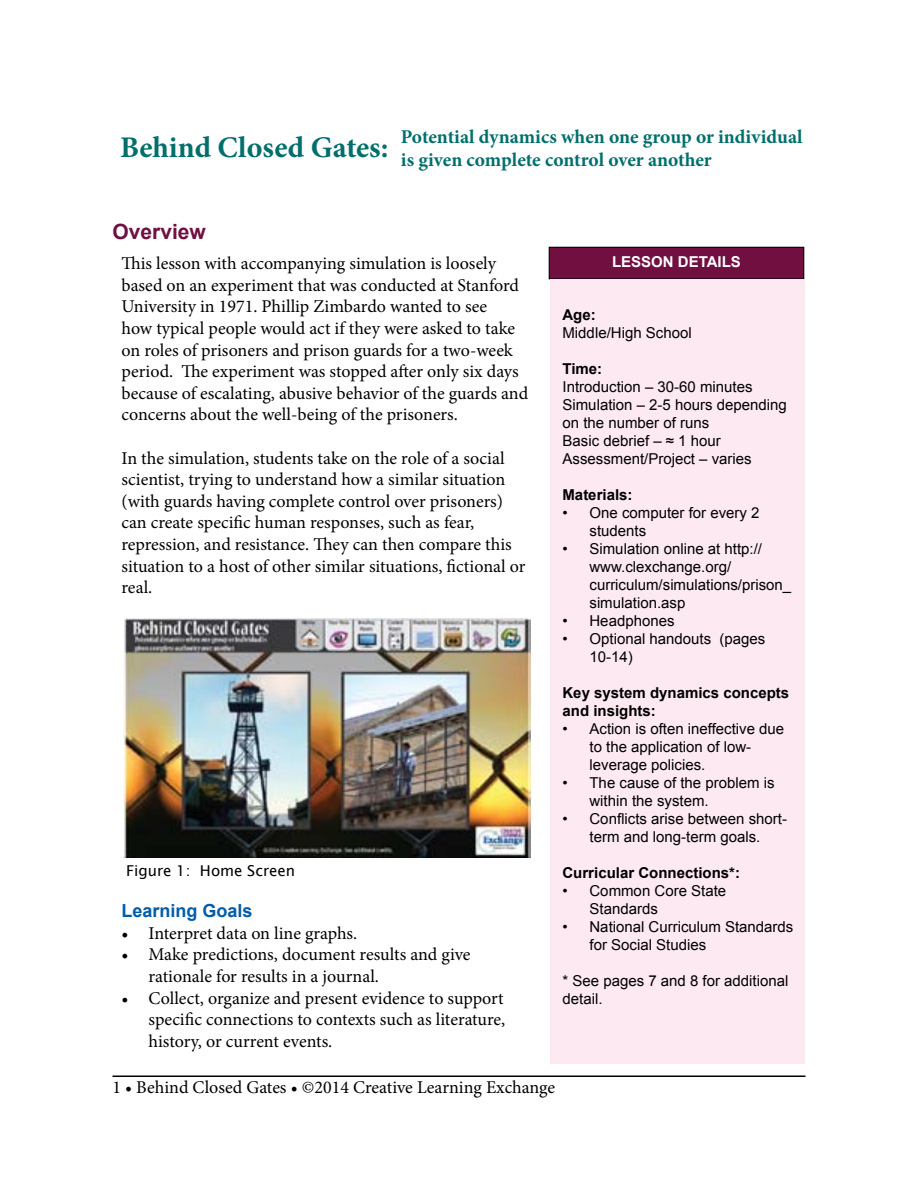
<style>
.page{position:relative;width:918px;height:1188px;background:#fff}
.page>*{position:absolute;margin:0;border:0;box-sizing:border-box;transform-origin:0 0}
.t1{font:700 30px "Minion Pro";color:#006f6c}
.t2{font:700 21px "Arial";color:#700f40}
.t3{font:700 19.5px/23.4px "Minion Pro";letter-spacing:-.005em;color:#006f6c}
.t4{font:18px/21.6px "Minion Pro";color:#000}
.t5{font:700 18px "Arial";color:#005dac}
.t6{font:15px/18px "Arial";color:#000}
.t7{font:700 15px/18px "Arial";color:#000}
.t8{font:15px "Lucida Sans";color:#000}
.t9{font:700 15px "Arial";color:#fff}
</style>
<div class="page">
<hr style="left:112px;top:1076px;width:694px;height:1px;background:#000">
<div style="left:549px;top:247px;width:255px;height:32px;background:#700f40"></div>
<div style="left:549px;top:247px;width:255px;height:32px;border:1px solid #000"></div>
<img style="left:123px;top:619px;width:408px;height:238px">
<div style="left:550px;top:279px;width:256px;height:785px;background:#fde9f1"></div>
<h1 class="t1" style="left:120px;top:126px;width:270px">Behind Closed Gates:</h1>
<p class="t3" style="left:401px;top:125px;width:403px">Potential dynamics when one group or individual is given complete control over another</p>
<p class="t2" style="left:112px;top:217px;width:95px">Overview</p>
<p class="t4" style="left:122px;top:253px;width:408px">This lesson with accompanying simulation is loosely based on an experiment that was conducted at Stanford University in 1971. Phillip Zimbardo wanted to see<br>how typical people would act if they were asked to take on roles of prisoners and prison guards for a two-week period. The experiment was stopped after only six days because of escalating, abusive behavior of the guards and concerns about the well-being of the prisoners.</p>
<p class="t4" style="left:122px;top:447px;width:405px">In the simulation, students take on the role of a social scientist, trying to understand how a similar situation (with guards having complete control over prisoners) can create specific human responses, such as fear, repression, and resistance. They can then compare this situation to a host of other similar situations, fictional or real.</p>
<p class="t8" style="left:126px;top:862px;width:171px">Figure 1: Home Screen</p>
<p class="t5" style="left:122px;top:899px;width:133px">Learning Goals</p>
<p class="t4" style="left:122px;top:922px;width:237px">• Interpret data on line graphs.</p>
<p class="t4" style="left:148px;top:944px;width:324px;text-indent:-27px">• Make predictions, document results and give rationale for results in a journal.</p>
<p class="t4" style="left:148px;top:987px;width:358px;text-align:justify;text-indent:-27px">• Collect, organize and present evidence to support specific connections to contexts such as literature, history, or current events.</p>
<p class="t9" style="left:612px;top:252px;width:130px">LESSON DETAILS</p>
<p class="t7" style="left:562px;top:306px;width:35px">Age:</p>
<p class="t6" style="left:562px;top:324px;width:131px">Middle/High School</p>
<p class="t7" style="left:562px;top:360px;width:41px">Time:</p>
<p class="t6" style="left:562px;top:378px;width:226px">Introduction – 30-60 minutes<br>Simulation – 2-5 hours depending on the number of runs<br>Basic debrief – ≈ 1 hour<br>Assessment/Project – varies</p>
<p class="t7" style="left:562px;top:486px;width:72px">Materials:</p>
<p class="t6" style="left:590px;top:504px;width:172px;text-indent:-27px">• One computer for every 2 students</p>
<p class="t6" style="left:590px;top:540px;width:203px;text-indent:-27px">• Simulation online at http:// www.clexchange.org/ curriculum/simulations/prison_ simulation.asp</p>
<p class="t6" style="left:562px;top:612px;width:114px">• Headphones</p>
<p class="t6" style="left:590px;top:630px;width:177px;text-indent:-27px">• Optional handouts (pages<br>10-14)</p>
<p class="t7" style="left:562px;top:684px;width:228px">Key system dynamics concepts and insights:</p>
<p class="t6" style="left:590px;top:720px;width:196px;text-indent:-27px">• Action is often ineffective due to the application of low&shy;leverage policies.</p>
<p class="t6" style="left:590px;top:774px;width:187px;text-indent:-27px">• The cause of the problem is within the system.</p>
<p class="t6" style="left:562px;top:810px;width:226px;text-align:center">• Conflicts arise between short&shy;term and long-term goals.</p>
<p class="t7" style="left:562px;top:864px;width:179px">Curricular Connections*:</p>
<p class="t6" style="left:590px;top:882px;width:138px;text-indent:-27px">• Common Core State<br>Standards</p>
<p class="t6" style="left:590px;top:918px;width:205px;text-indent:-27px">• National Curriculum Standards for Social Studies</p>
<p class="t6" style="left:562px;top:972px;width:227px">* See pages 7 and 8 for additional detail.</p>
<p class="t4" style="left:112px;top:1077px;width:444px">1 • Behind Closed Gates • ©2014 Creative Learning Exchange</p>
</div>
